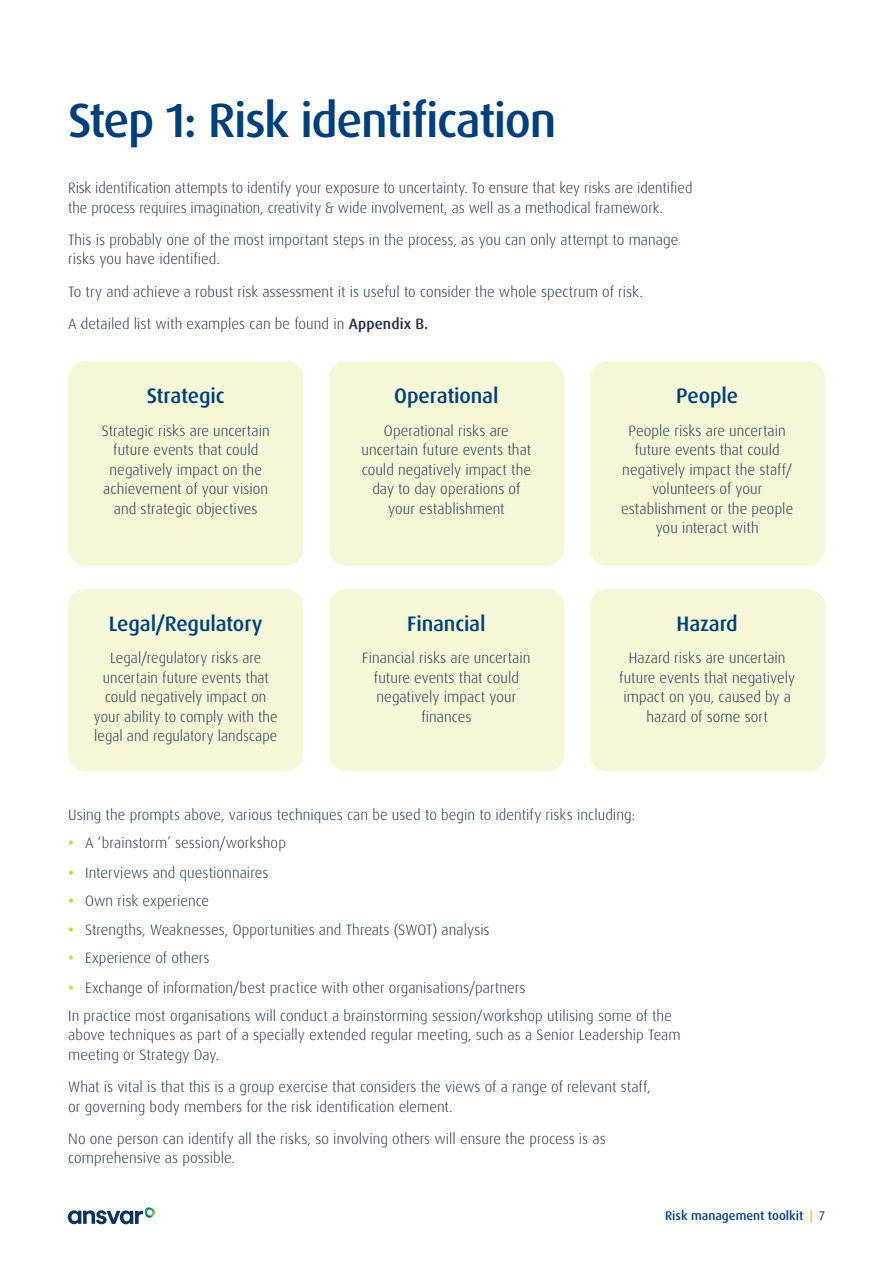
<style>
.page{position:relative;width:893px;height:1263px;background:#fff}
.page>*{position:absolute;margin:0;border:0;box-sizing:border-box;transform-origin:0 0}
.t1{font:500 48px "Dax Pro";letter-spacing:-.03em;color:#003f79}
.t2{font:500 21px "Dax Pro";letter-spacing:-.01em;color:#003f79}
.t3{font:300 15px/19.5px "Dax Pro";letter-spacing:.005em;color:#202e44}
.t4{font:500 12.6px "Dax Pro";color:#003f79}
.s1{font-weight:500}
.s2{font-weight:700;color:#cdd84e}
.s3{color:#bed000}
.s4{font-weight:400}
</style>
<div class="page">
<svg style="left:68px;top:1207px;width:87px;height:17px"></svg>
<div style="left:68px;top:361px;width:235px;height:205px;background:#f5f7d9;border-radius:17px"></div>
<div style="left:68px;top:589px;width:235px;height:182px;background:#f5f7d9;border-radius:17px"></div>
<div style="left:329px;top:361px;width:235px;height:205px;background:#f5f7d9;border-radius:17px"></div>
<div style="left:329px;top:589px;width:235px;height:182px;background:#f5f7d9;border-radius:17px"></div>
<div style="left:590px;top:361px;width:235px;height:205px;background:#f5f7d9;border-radius:17px"></div>
<div style="left:590px;top:589px;width:235px;height:182px;background:#f5f7d9;border-radius:17px"></div>
<h1 class="t1" style="left:68px;top:89px;width:490px">Step 1: Risk identification</h1>
<p class="t3" style="left:68px;top:178px;width:626px">Risk identification attempts to identify your exposure to uncertainty. To ensure that key risks are identified the process requires imagination, creativity &amp; wide involvement, as well as a methodical framework.</p>
<p class="t3" style="left:68px;top:230px;width:612px">This is probably one of the most important steps in the process, as you can only attempt to manage risks you have identified.</p>
<p class="t3" style="left:68px;top:275px;width:576px;line-height:32.2px">To try and achieve a robust risk assessment it is useful to consider the whole spectrum of risk.<br>A detailed list with examples can be found in <span class="s1">Appendix B.</span></p>
<h2 class="t2" style="left:147px;top:382px;width:79px">Strategic</h2>
<p class="t3" style="left:102px;top:421px;width:169px;text-align:center">Strategic risks are uncertain future events that could negatively impact on the achievement of your vision and strategic objectives</p>
<h2 class="t2" style="left:109px;top:610px;width:155px">Legal/Regulatory</h2>
<p class="t3" style="left:94px;top:648px;width:185px;text-align:center">Legal/regulatory risks are uncertain future events that could negatively impact on your ability to comply with the legal and regulatory landscape</p>
<h2 class="t2" style="left:394px;top:382px;width:106px">Operational</h2>
<p class="t3" style="left:362px;top:421px;width:171px;text-align:center">Operational risks are uncertain future events that could negatively impact the day to day operations of your establishment</p>
<h2 class="t2" style="left:407px;top:610px;width:80px">Financial</h2>
<p class="t3" style="left:362px;top:648px;width:170px;text-align:center">Financial risks are uncertain future events that could negatively impact your finances</p>
<h2 class="t2" style="left:676px;top:382px;width:63px">People</h2>
<p class="t3" style="left:621px;top:421px;width:174px;text-align:center">People risks are uncertain future events that could negatively impact the staff/ volunteers of your establishment or the people you interact with</p>
<h2 class="t2" style="left:677px;top:610px;width:63px">Hazard</h2>
<p class="t3" style="left:619px;top:648px;width:177px;text-align:center">Hazard risks are uncertain future events that negatively impact on you, caused by a hazard of some sort</p>
<p class="t3" style="left:68px;top:805px;width:568px">Using the prompts above, various techniques can be used to begin to identify risks including:</p>
<p class="t3" style="left:68px;top:833px;width:219px"><span class="s2">•</span> A ‘brainstorm’ session/workshop</p>
<p class="t3" style="left:68px;top:863px;width:202px"><span class="s2">•</span> Interviews and questionnaires</p>
<p class="t3" style="left:68px;top:891px;width:143px"><span class="s2">•</span> Own risk experience</p>
<p class="t3" style="left:68px;top:920px;width:423px"><span class="s2">•</span> Strengths, Weaknesses, Opportunities and Threats (SWOT) analysis</p>
<p class="t3" style="left:68px;top:948px;width:143px"><span class="s2">•</span> Experience of others</p>
<p class="t3" style="left:68px;top:973px;width:605px;line-height:28px"><span class="s2">•</span> Exchange of information/best practice with other organisations/partners<br>In practice most organisations will conduct a brainstorming session/workshop utilising some of the</p>
<p class="t3" style="left:68px;top:1025px;width:614px">above techniques as part of a specially extended regular meeting, such as a Senior Leadership Team meeting or Strategy Day.</p>
<p class="t3" style="left:68px;top:1077px;width:584px">What is vital is that this is a group exercise that considers the views of a range of relevant staff, or governing body members for the risk identification element.</p>
<p class="t3" style="left:68px;top:1129px;width:539px">No one person can identify all the risks, so involving others will ensure the process is as comprehensive as possible.</p>
<p class="t4" style="left:665px;top:1208px;width:161px">Risk management toolkit <span class="s3">|</span> <span class="s4">7</span></p>
</div>
